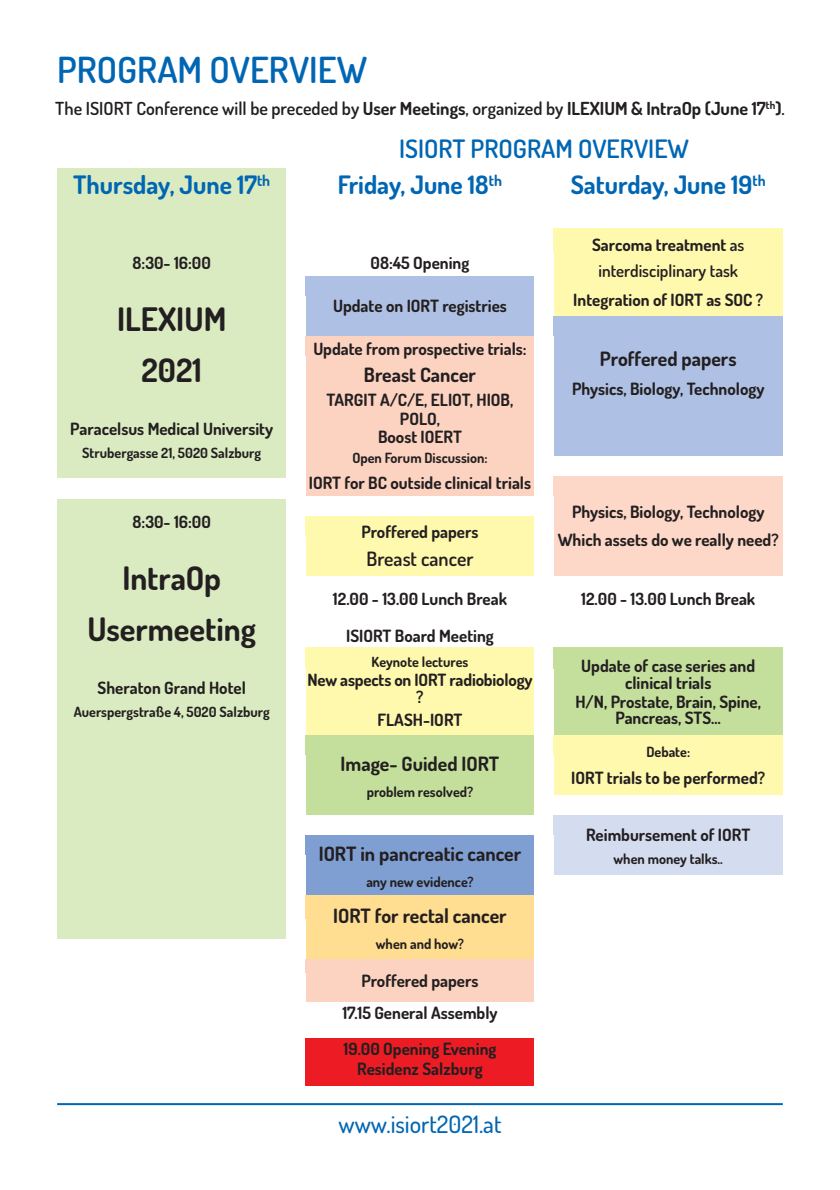
<style>
.page{position:relative;width:840px;height:1190px;background:#fff}
.page>*{position:absolute;margin:0;border:0;box-sizing:border-box;transform-origin:0 0}
.t1{font:600 36px "Dosis";color:#0066b3}
.t2{font:700 32.4px/51.2px "Dosis";color:#231f20;text-align:center}
.t3{font:700 25.4px "Dosis";color:#0066b3}
.t4{font:600 25.4px "Dosis";color:#0066b3}
.t5{font:500 24px "Dosis";color:#0066b3}
.t6{font:700 19.8px "Dosis";color:#231f20}
.t7{font:600 19.8px "Dosis";color:#231f20}
.t8{font:600 18px "Dosis";color:#231f20}
.t9{font:700 17px/17px "Dosis";color:#231f20;text-align:center}
.t10{font:600 17px/25.6px "Dosis";color:#231f20;text-align:center}
.t11{font:700 14px "Dosis";color:#231f20}
.s1{font-weight:700}
</style>
<div class="page">
<hr style="left:57px;top:1103px;width:726px;height:2px;background:#0066b3">
<div style="left:57px;top:168px;width:229px;height:36px;background:#daebc1"></div>
<div style="left:57px;top:204px;width:229px;height:24px;background:#daebc1"></div>
<div style="left:57px;top:228px;width:229px;height:711px;background:#daebc1"></div>
<div style="left:554px;top:228px;width:229px;height:88px;background:#fff9ae"></div>
<div style="left:305px;top:276px;width:230px;height:60px;background:#aec0e3"></div>
<div style="left:554px;top:316px;width:229px;height:140px;background:#aec0e3"></div>
<div style="left:305px;top:336px;width:230px;height:160px;background:#fcd2c1"></div>
<div style="left:554px;top:476px;width:229px;height:100px;background:#fdd7c7"></div>
<div style="left:305px;top:516px;width:230px;height:60px;background:#fff9ae"></div>
<div style="left:305px;top:647px;width:230px;height:88px;background:#fff9ae"></div>
<div style="left:554px;top:647px;width:229px;height:88px;background:#c4df9b"></div>
<div style="left:305px;top:735px;width:230px;height:80px;background:#c4df9b"></div>
<div style="left:554px;top:735px;width:229px;height:60px;background:#fff9ae"></div>
<div style="left:554px;top:815px;width:229px;height:60px;background:#d4dcf0"></div>
<div style="left:305px;top:835px;width:230px;height:60px;background:#7f9fd3"></div>
<div style="left:305px;top:895px;width:230px;height:64px;background:#ffdd91"></div>
<div style="left:305px;top:959px;width:230px;height:43px;background:#fcd2c1"></div>
<div style="left:305px;top:1038px;width:230px;height:48px;background:#ed1c24"></div>
<div style="left:57px;top:478px;width:234px;height:21px;background:#fff"></div>
<h1 class="t1" style="left:57px;top:56px;width:312px">PROGRAM OVERVIEW</h1>
<p class="t8" style="left:55px;top:101px;width:731px">The ISIORT Conference will be preceded by <span class="s1">User Meetings</span>, organized by <span class="s1">ILEXIUM &amp; IntraOp (June 17</span><sup>th</sup><span class="s1">)</span>.</p>
<h3 class="t4" style="left:399px;top:139px;width:291px">ISIORT PROGRAM OVERVIEW</h3>
<h3 class="t3" style="left:73px;top:175px;width:199px">Thursday, June 17<sup>th</sup></h3>
<h3 class="t3" style="left:338px;top:175px;width:166px">Friday, June 18<sup>th</sup></h3>
<h3 class="t3" style="left:571px;top:175px;width:196px">Saturday, June 19<sup>th</sup></h3>
<p class="t9" style="left:133px;top:256px;width:80px">8:30- 16:00</p>
<h2 class="t2" style="left:117px;top:296px;width:111px">ILEXIUM<br>2021</h2>
<p class="t9" style="left:70px;top:422px;width:204px">Paracelsus Medical University</p>
<p class="t11" style="left:82px;top:447px;width:180px">Strubergasse 21, 5020 Salzburg</p>
<p class="t9" style="left:133px;top:515px;width:80px">8:30- 16:00</p>
<h2 class="t2" style="left:87px;top:556px;width:170px">IntraOp<br>Usermeeting</h2>
<p class="t9" style="left:98px;top:681px;width:150px">Sheraton Grand Hotel</p>
<p class="t11" style="left:74px;top:706px;width:198px">Auerspergstraße 4, 5020 Salzburg</p>
<p class="t9" style="left:371px;top:256px;width:100px">08:45 Opening</p>
<p class="t9" style="left:333px;top:299px;width:175px">Update on IORT registries</p>
<p class="t9" style="left:313px;top:342px;width:215px">Update from prospective trials:</p>
<p class="t6" style="left:364px;top:367px;width:114px">Breast Cancer</p>
<p class="t9" style="left:327px;top:393px;width:188px;line-height:18.4px">TARGIT A/C/E, ELIOT, HIOB,<br>POLO,<br>Boost IOERT</p>
<p class="t11" style="left:352px;top:453px;width:137px">Open Forum Discussion:</p>
<p class="t9" style="left:309px;top:476px;width:224px">IORT for BC outside clinical trials</p>
<p class="t10" style="left:592px;top:234px;width:154px"><span class="s1">Sarcoma treatment</span> as interdisciplinary task</p>
<p class="t9" style="left:573px;top:293px;width:191px">Integration of IORT as SOC ?</p>
<p class="t6" style="left:600px;top:351px;width:138px">Proffered papers</p>
<p class="t9" style="left:572px;top:382px;width:194px">Physics, Biology, Technology</p>
<p class="t9" style="left:558px;top:500px;width:223px;line-height:27.6px">Physics, Biology, Technology<br>Which assets do we really need?</p>
<p class="t9" style="left:361px;top:525px;width:119px">Proffered papers</p>
<p class="t7" style="left:367px;top:551px;width:109px">Breast cancer</p>
<p class="t9" style="left:333px;top:592px;width:176px">12.00 - 13.00 Lunch Break</p>
<p class="t9" style="left:581px;top:592px;width:176px">12.00 - 13.00 Lunch Break</p>
<p class="t9" style="left:346px;top:629px;width:149px">ISIORT Board Meeting</p>
<p class="t11" style="left:372px;top:656px;width:98px">Keynote lectures</p>
<p class="t9" style="left:307px;top:673px;width:227px">New aspects on IORT radiobiology ?</p>
<p class="t9" style="left:378px;top:713px;width:86px">FLASH-IORT</p>
<p class="t9" style="left:581px;top:659px;width:175px">Update of case series and clinical trials</p>
<p class="t9" style="left:575px;top:695px;width:187px">H/N, Prostate, Brain, Spine,<br>Pancreas, STS…</p>
<p class="t6" style="left:341px;top:756px;width:160px">Image- Guided IORT</p>
<p class="t11" style="left:367px;top:786px;width:108px">problem resolved?</p>
<p class="t6" style="left:319px;top:846px;width:204px">IORT in pancreatic cancer</p>
<p class="t11" style="left:366px;top:876px;width:109px">any new evidence?</p>
<p class="t6" style="left:333px;top:908px;width:175px">IORT for rectal cancer</p>
<p class="t11" style="left:376px;top:938px;width:90px">when and how?</p>
<p class="t9" style="left:342px;top:967px;width:157px;line-height:32px">Proffered papers<br>17.15 General Assembly</p>
<p class="t9" style="left:344px;top:1041px;width:154px;line-height:19.8px">19.00 Opening Evening<br>Residenz Salzburg</p>
<h3 class="t5" style="left:339px;top:1115px;width:164px">www.isiort2021.at</h3>
<p class="t11" style="left:646px;top:747px;width:45px">Debate:</p>
<p class="t9" style="left:571px;top:771px;width:195px">IORT trials to be performed?</p>
<p class="t9" style="left:586px;top:828px;width:166px">Reimbursement of IORT</p>
<p class="t11" style="left:614px;top:853px;width:111px">when money talks..</p>
</div>
